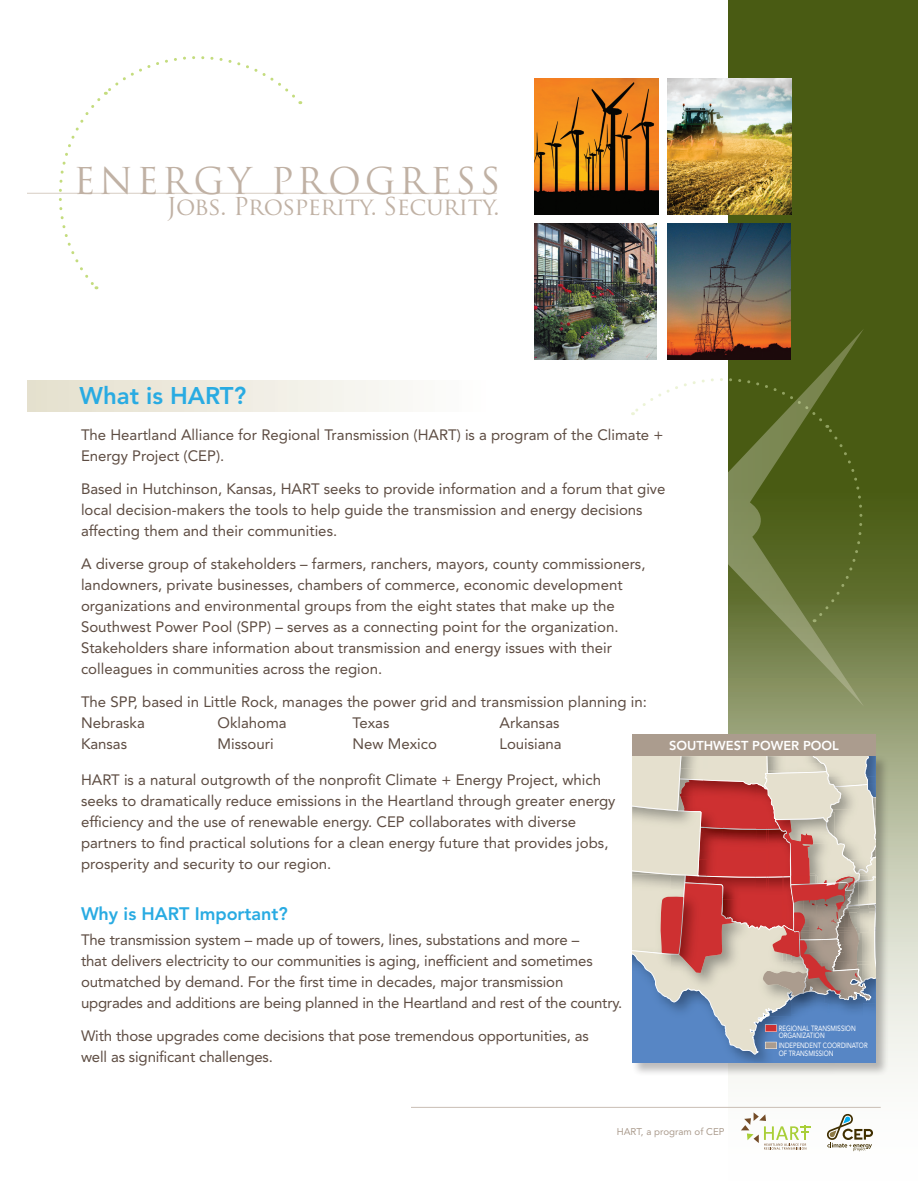
<style>
.page{position:relative;width:918px;height:1188px;background:#fff}
.page>*{position:absolute;margin:0;border:0;box-sizing:border-box;transform-origin:0 0}
.t1{font:36px "Trajan Pro";letter-spacing:.1em;color:#c0b1a4}
.t2{font:24px "Trajan Pro";letter-spacing:-.02em;color:#c0b1a4}
.t3{font:800 24px "Avenir LT Std";color:#29abe2}
.t4{font:800 18px "Avenir LT Std";color:#29abe2}
.t5{font:15px/21px "Avenir LT Std";color:#5d4c42}
.t6{font:800 12.9px "Avenir LT Std";color:#fff}
.t7{font:9.75px "Avenir LT Std";color:#ab9c8e}
.t8{font:7.5px/7.5px "Avenir LT Std";color:#fff;scale:.8 1}
</style>
<div class="page">
<svg style="left:728px;top:0;width:190px;height:1152px;background:#738049"></svg>
<div style="left:27px;top:380px;width:466px;height:31px;background:linear-gradient(to right,#e4dfcc,#fefefe)"></div>
<svg style="left:728px;top:328px;width:136px;height:379px;background:#75814a"></svg>
<svg style="left:632px;top:366px;width:243px;height:256px"></svg>
<img style="left:668px;top:78px;width:124px;height:136px">
<img style="left:534px;top:78px;width:124px;height:136px">
<img style="left:668px;top:224px;width:122px;height:136px">
<img style="left:534px;top:224px;width:123px;height:136px">
<svg style="left:47px;top:56px;width:254px;height:233px"></svg>
<hr style="left:27px;top:193px;width:470px;height:1px;background:#d7cdc3">
<svg style="left:741px;top:1112px;width:70px;height:38px"></svg>
<svg style="left:827px;top:1114px;width:46px;height:37px"></svg>
<hr style="left:411px;top:1107px;width:470px;height:1px;background:#c9beb4">
<div style="left:631px;top:754px;width:258px;height:323px;background:#231f20;opacity:.3"></div>
<svg style="left:632px;top:756px;width:244px;height:307px;background:#b6969a"></svg>
<img style="left:817px;top:919px;width:23px;height:75px">
<div style="left:632px;top:735px;width:244px;height:21px;background:#ab9c8e"></div>
<h1 class="t1" style="left:74px;top:158px;width:428px">ENERGY PROGRESS</h1>
<h2 class="t2" style="left:167px;top:191px;width:334px">Jobs. Prosperity. Security.</h2>
<h2 class="t3" style="left:80px;top:381px;width:168px">What is HART?</h2>
<p class="t5" style="left:81px;top:424px;width:584px">The Heartland Alliance for Regional Transmission (HART) is a program of the Climate +<br>Energy Project (CEP).</p>
<p class="t5" style="left:81px;top:478px;width:586px">Based in Hutchinson, Kansas, HART seeks to provide information and a forum that give local decision-makers the tools to help guide the transmission and energy decisions affecting them and their communities.</p>
<p class="t5" style="left:81px;top:553px;width:566px">A diverse group of stakeholders – farmers, ranchers, mayors, county commissioners, landowners, private businesses, chambers of commerce, economic development organizations and environmental groups from the eight states that make up the Southwest Power Pool (SPP) – serves as a connecting point for the organization.<br>Stakeholders share information about transmission and energy issues with their colleagues in communities across the region.</p>
<p class="t5" style="left:81px;top:691px;width:567px">The SPP, based in Little Rock, manages the power grid and transmission planning in:<br>Nebraska</p>
<p class="t5" style="left:218px;top:712px;width:71px">Oklahoma</p>
<p class="t5" style="left:352px;top:712px;width:38px">Texas</p>
<p class="t5" style="left:500px;top:712px;width:62px">Arkansas</p>
<p class="t5" style="left:81px;top:733px;width:48px">Kansas</p>
<p class="t5" style="left:218px;top:733px;width:58px">Missouri</p>
<p class="t5" style="left:353px;top:733px;width:86px">New Mexico</p>
<p class="t5" style="left:500px;top:733px;width:64px">Louisiana</p>
<p class="t5" style="left:81px;top:769px;width:536px">HART is a natural outgrowth of the nonprofit Climate + Energy Project, which seeks to dramatically reduce emissions in the Heartland through greater energy efficiency and the use of renewable energy. CEP collaborates with diverse partners to find practical solutions for a clean energy future that provides jobs, prosperity and security to our region.</p>
<p class="t4" style="left:81px;top:903px;width:208px">Why is HART Important?</p>
<p class="t5" style="left:81px;top:930px;width:543px">The transmission system – made up of towers, lines, substations and more –<br>that delivers electricity to our communities is aging, inefficient and sometimes outmatched by demand. For the first time in decades, major transmission upgrades and additions are being planned in the Heartland and rest of the country.</p>
<p class="t5" style="left:81px;top:1026px;width:509px">With those upgrades come decisions that pose tremendous opportunities, as well as significant challenges.</p>
<p class="t8" style="left:779px;top:1025px;width:98px">REGIONAL TRANSMISSION<br>ORGANIZATION</p>
<p class="t6" style="left:669px;top:738px;width:171px">SOUTHWEST POWER POOL</p>
<p class="t8" style="left:779px;top:1042px;width:113px">INDEPENDENT COORDINATOR<br>OF TRANSMISSION</p>
<p class="t7" style="left:617px;top:1126px;width:109px">HART, a program of CEP</p>
</div>
